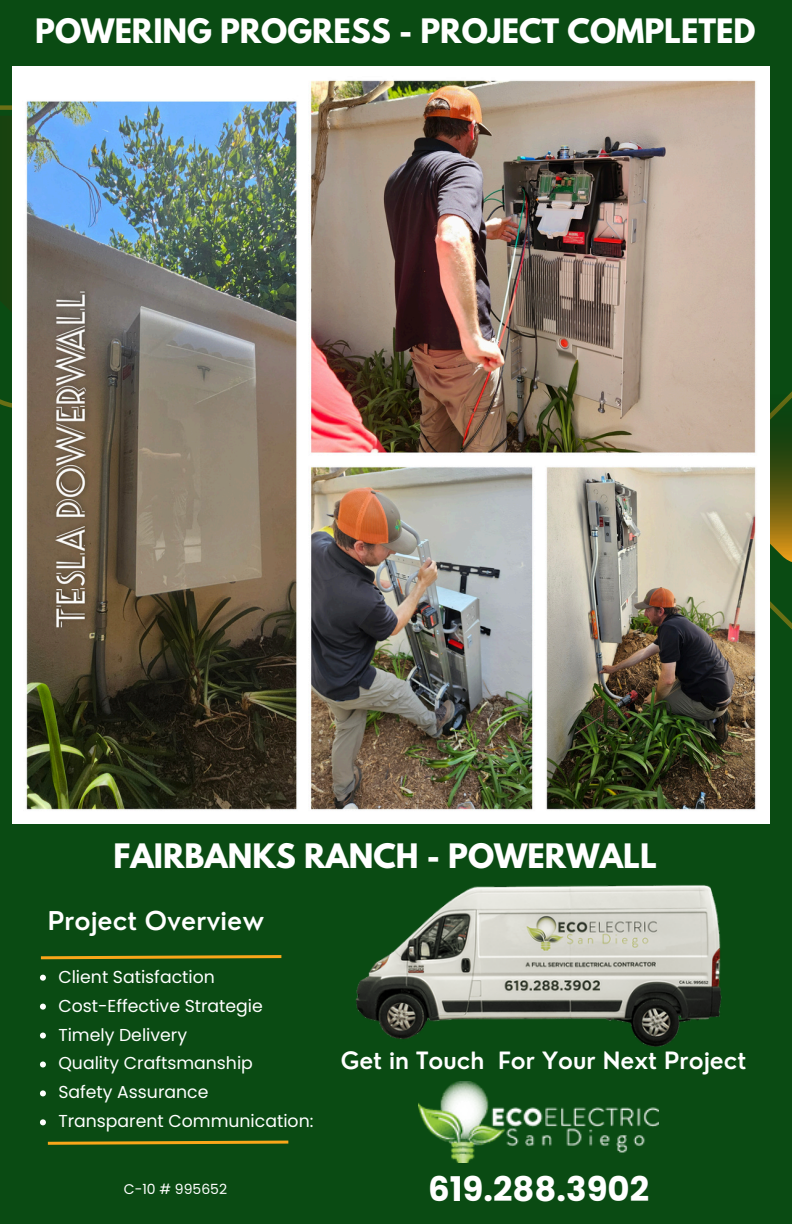
<style>
.page{position:relative;width:792px;height:1224px;background:#0a4b13}
.page>*{position:absolute;margin:0;border:0;box-sizing:border-box;transform-origin:0 0}
.t1{font:700 34px "Poppins";color:#fff}
.t2{font:700 29.8px "League Spartan";color:#fff}
.t3{font:600 25.2px "Nourd";color:#fff}
.t4{font:600 23.2px "Nourd";color:#fff}
.t5{font:17.2px "Poppins";color:#fff}
.t6{font:14px "Poppins";color:#fff}
</style>
<div class="page">
<svg style="left:0;top:116px;width:12px;height:292px;fill:#18420f"></svg>
<svg style="left:770px;top:601px;width:22px;height:29px"></svg>
<svg style="left:770px;top:391px;width:22px;height:171px"></svg>
<img style="left:419px;top:1081px;width:240px;height:81px">
<img style="left:355px;top:885px;width:366px;height:162px">
<svg style="left:47px;top:1140px;width:242px;height:5px"></svg>
<svg style="left:40px;top:955px;width:242px;height:5px"></svg>
<svg style="left:40px;top:975px;width:6px;height:6px"></svg>
<svg style="left:40px;top:1004px;width:6px;height:6px"></svg>
<svg style="left:40px;top:1033px;width:6px;height:6px"></svg>
<svg style="left:40px;top:1062px;width:6px;height:5px"></svg>
<svg style="left:40px;top:1090px;width:6px;height:6px"></svg>
<svg style="left:40px;top:1119px;width:6px;height:6px"></svg>
<img style="left:12px;top:66px;width:758px;height:758px">
<p class="t2" style="left:35px;top:16px;width:722px">POWERING PROGRESS - PROJECT COMPLETED</p>
<p class="t2" style="left:114px;top:842px;width:545px">FAIRBANKS RANCH - POWERWALL</p>
<h2 class="t3" style="left:48px;top:905px;width:218px">Project Overview</h2>
<h3 class="t5" style="left:58px;top:965px;width:158px">Client Satisfaction</h3>
<p class="t5" style="left:58px;top:994px;width:206px">Cost-Effective Strategie</p>
<p class="t5" style="left:58px;top:1022px;width:130px">Timely Delivery</p>
<p class="t5" style="left:58px;top:1051px;width:196px">Quality Craftsmanship</p>
<p class="t5" style="left:58px;top:1080px;width:152px">Safety Assurance</p>
<p class="t5" style="left:58px;top:1109px;width:257px">Transparent Communication:</p>
<h3 class="t4" style="left:341px;top:1046px;width:407px">Get in Touch For Your Next Project</h3>
<h1 class="t6" style="left:124px;top:1179px;width:105px">C-10 # 995652</h1>
<p class="t1" style="left:428px;top:1166px;width:222px">619.288.3902</p>
</div>
